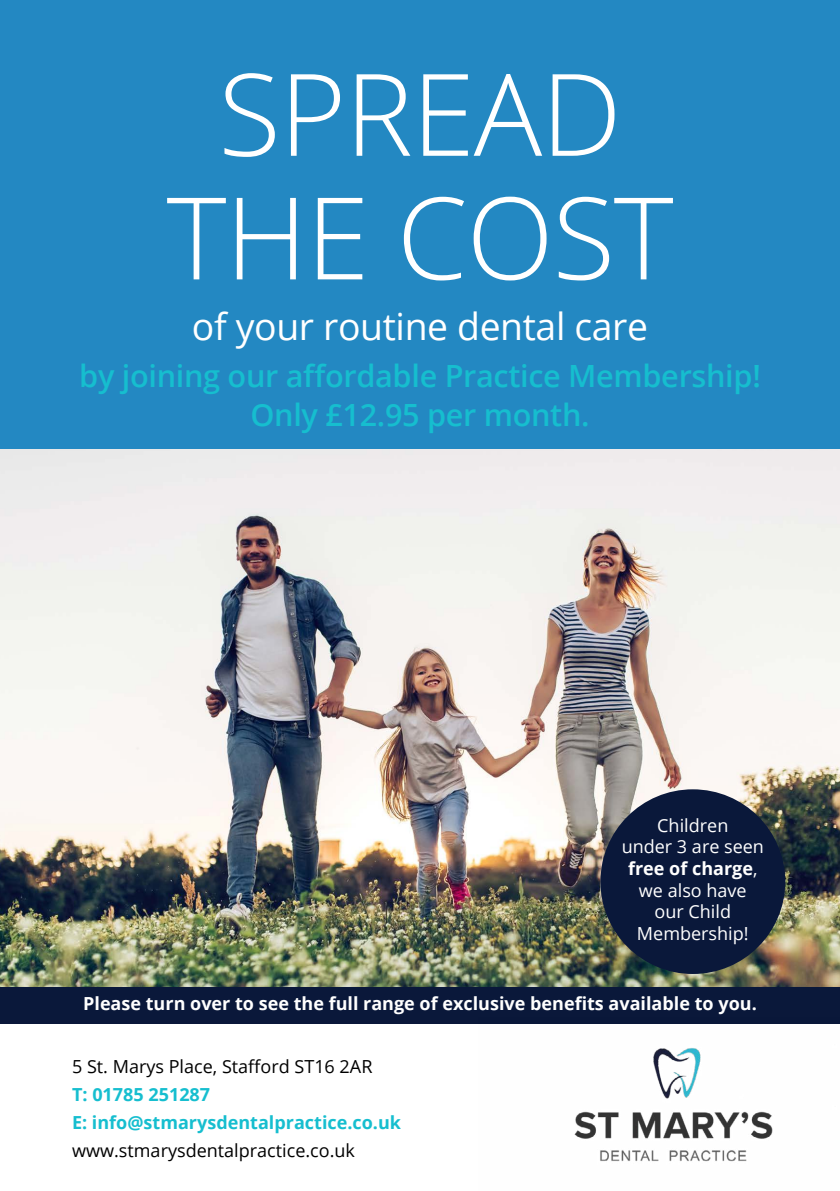
<style>
.page{position:relative;width:840px;height:1191px;background:#fff}
.page>*{position:absolute;margin:0;border:0;box-sizing:border-box;transform-origin:0 0}
.t1{font:300 114px/123.6px "Open Sans";letter-spacing:-.01em;color:#fff;text-align:center}
.t2{font:37.4px "Open Sans";letter-spacing:-.01em;color:#fff}
.t3{font:600 30.6px/38.8px "Open Sans";letter-spacing:-.01em;color:#16becf;text-align:center}
.t4{font:700 18px "Open Sans";color:#fff}
.t5{font:18px/21.6px "Open Sans";color:#fff;text-align:center}
.t6{font:18px "Open Sans";color:#000}
.t7{font:700 18px/28px "Open Sans";color:#16becf}
.s1{font-weight:700}
</style>
<div class="page">
<div style="left:0;top:0;width:839px;height:451px;background:#2388c2"></div>
<img style="left:0;top:449px;width:839px;height:537px">
<div style="left:0;top:986px;width:839px;height:37px;background:#0a183a"></div>
<img style="left:478px;top:1023px;width:361px;height:139px">
<div style="left:600px;top:789px;width:184px;height:185px;background:#0a183a;border-radius:50%"></div>
<h1 class="t1" style="left:166px;top:50px;width:508px">SPREAD<br>THE COST</h1>
<h2 class="t2" style="left:192px;top:301px;width:457px">of your routine dental care</h2>
<h3 class="t3" style="left:79px;top:356px;width:682px">by joining our affordable Practice Membership!<br>Only £12.95 per month.</h3>
<p class="t5" style="left:621px;top:814px;width:144px">Children<br>under 3 are seen <span class="s1">free of charge</span>, we also have<br>our Child<br>Membership!</p>
<p class="t4" style="left:83px;top:990px;width:674px">Please turn over to see the full range of exclusive benefits available to you.</p>
<p class="t6" style="left:72px;top:1054px;width:302px">5 St. Marys Place, Stafford ST16 2AR</p>
<p class="t7" style="left:72px;top:1080px;width:330px">T: 01785 251287<br>E: info@stmarysdentalpractice.co.uk</p>
<p class="t6" style="left:72px;top:1138px;width:284px">www.stmarysdentalpractice.co.uk</p>
</div>
